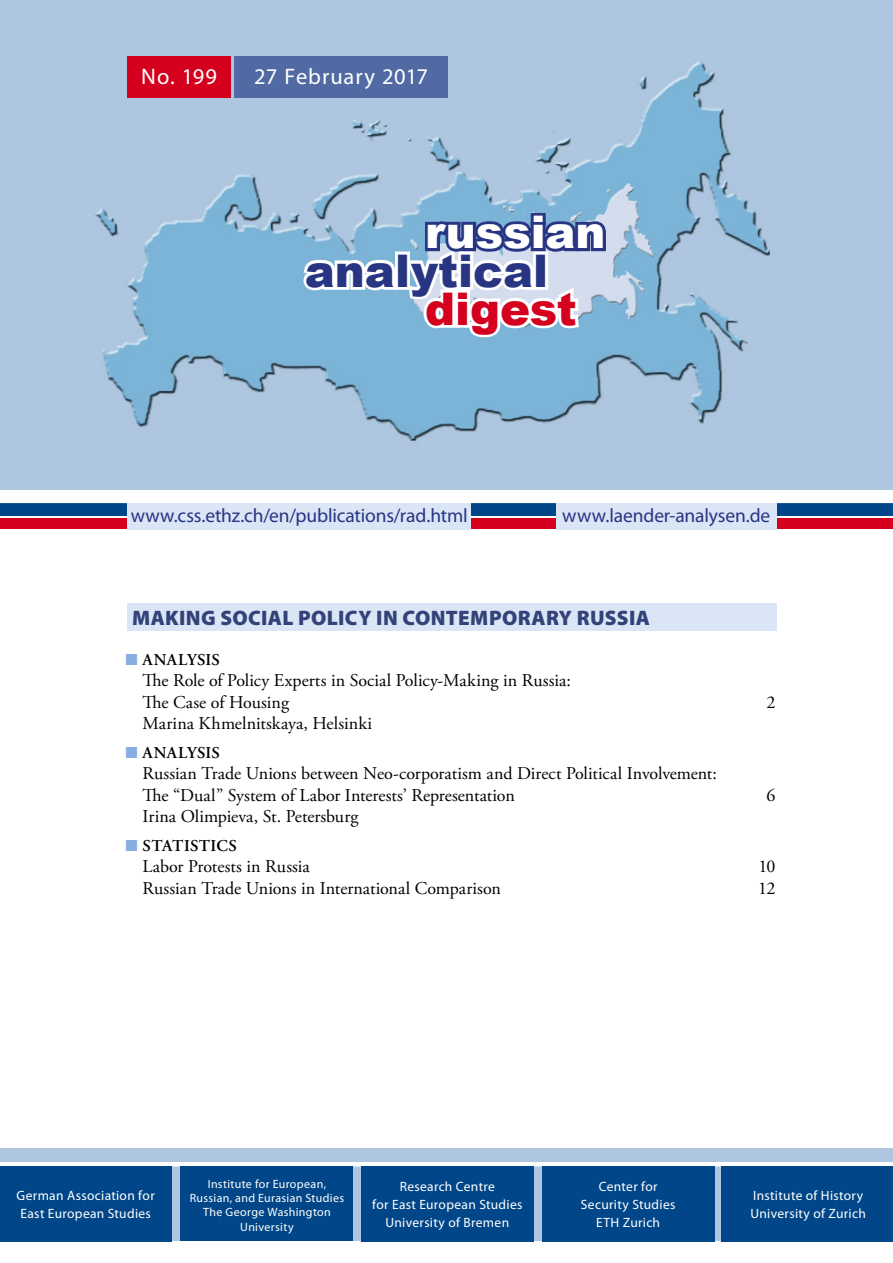
<style>
.page{position:relative;width:893px;height:1263px;background:#fff}
.page>*{position:absolute;margin:0;border:0;box-sizing:border-box;transform-origin:0 0}
.t1{font:900 45px "Arial";color:#283583}
.t2{font:900 45px "Arial";color:#fff}
.t3{font:900 45px "Arial";letter-spacing:-.005em;color:#d4001e}
.t4{font:22.5px "Myriad Pro";letter-spacing:.04em;color:#fff}
.t5{font:900 21px "Myriad Pro";letter-spacing:.02em;color:#334278}
.t6{font:19.5px "Myriad Pro";letter-spacing:-.005em;color:#283583}
.t7{font:18px/21.6px "Adobe Garamond Pro";color:#000}
.t8{font:600 16.5px "Adobe Garamond Pro";letter-spacing:.02em;color:#000}
.t9{font:13.5px/18px "Myriad Pro";letter-spacing:.025em;color:#fff}
.t10{font:12px/14.4px "Myriad Pro";letter-spacing:.025em;color:#fff;text-align:center}
.s1{font-family:"Futura TOT Boo";font-weight:400;color:#88aee1}
</style>
<div class="page">
<div style="left:0;top:1148px;width:893px;height:93px;background:#aec6df"></div>
<img style="left:0;top:0;width:893px;height:489px">
<div style="left:0;top:501px;width:893px;height:15px;background:#004688"></div>
<div style="left:0;top:519px;width:893px;height:10px;background:#d4001e"></div>
<div style="left:128px;top:56px;width:103px;height:42px;background:#d4001e"></div>
<hr style="left:0;top:1162px;width:893px;height:4px;background:#fff">
<hr style="left:0;top:499px;width:893px;height:4px;background:#fff">
<div style="left:234px;top:56px;width:213px;height:42px;background:#516aa4"></div>
<div style="left:128px;top:604px;width:649px;height:27px;background:#dae6f6"></div>
<svg style="left:299px;top:210px;width:310px;height:132px"></svg>
<div style="left:556px;top:503px;width:221px;height:26px;background:#dae6f6"></div>
<div style="left:0;top:1167px;width:172px;height:75px;background:#004688"></div>
<div style="left:361px;top:1167px;width:173px;height:75px;background:#004688"></div>
<div style="left:722px;top:1167px;width:171px;height:75px;background:#004688"></div>
<div style="left:542px;top:1167px;width:172px;height:75px;background:#004688"></div>
<div style="left:181px;top:1166px;width:172px;height:75px;background:#004688"></div>
<div style="left:128px;top:503px;width:343px;height:26px;background:#dae6f6"></div>
<p class="t4" style="left:141px;top:62px;width:77px">No. 199</p>
<p class="t4" style="left:254px;top:62px;width:175px">27 February 2017</p>
<h1 class="t2" style="left:425px;top:199px;width:182px">russian</h1>
<h1 class="t1" style="left:305px;top:238px;width:245px">analytical</h1>
<h1 class="t3" style="left:425px;top:276px;width:153px">digest</h1>
<p class="t6" style="left:131px;top:503px;width:339px">www.css.ethz.ch/en/publications/rad.html</p>
<p class="t6" style="left:562px;top:503px;width:210px">www.laender-analysen.de</p>
<p class="t5" style="left:132px;top:604px;width:519px">MAKING SOCIAL POLICY IN CONTEMPORARY RUSSIA</p>
<p class="t8" style="left:126px;top:650px;width:95px"><span class="s1">■</span> ANALYSIS</p>
<p class="t7" style="left:142px;top:670px;width:430px">The Role of Policy Experts in Social Policy-Making in Russia:<br>The Case of Housing</p>
<p class="t7" style="left:142px;top:713px;width:231px">Marina Khmelnitskaya, Helsinki</p>
<p class="t8" style="left:126px;top:743px;width:95px"><span class="s1">■</span> ANALYSIS</p>
<p class="t7" style="left:142px;top:763px;width:576px">Russian Trade Unions between Neo-corporatism and Direct Political Involvement:<br>The “Dual” System of Labor Interests’ Representation</p>
<p class="t7" style="left:767px;top:692px;width:10px">2</p>
<p class="t7" style="left:767px;top:785px;width:10px">6</p>
<p class="t7" style="left:142px;top:806px;width:217px">Irina Olimpieva, St. Petersburg</p>
<p class="t8" style="left:126px;top:836px;width:112px"><span class="s1">■</span> STATISTICS</p>
<p class="t7" style="left:142px;top:856px;width:169px">Labor Protests in Russia</p>
<p class="t7" style="left:758px;top:856px;width:19px">10</p>
<p class="t7" style="left:142px;top:878px;width:360px">Russian Trade Unions in International Comparison</p>
<p class="t7" style="left:758px;top:878px;width:19px">12</p>
<p class="t10" style="left:190px;top:1176px;width:156px">Institute for European,<br>Russian, and Eurasian Studies<br>The George Washington<br>University</p>
<p class="t9" style="left:581px;top:1177px;width:96px;text-align:center">Center for<br>Security Studies<br>ETH Zurich</p>
<p class="t9" style="left:17px;top:1186px;width:140px">German Association for<br>East European Studies</p>
<p class="t9" style="left:372px;top:1177px;width:152px;text-align:center">Research Centre<br>for East European Studies<br>University of Bremen</p>
<p class="t9" style="left:750px;top:1186px;width:117px">Institute of History<br>University of Zurich</p>
</div>
